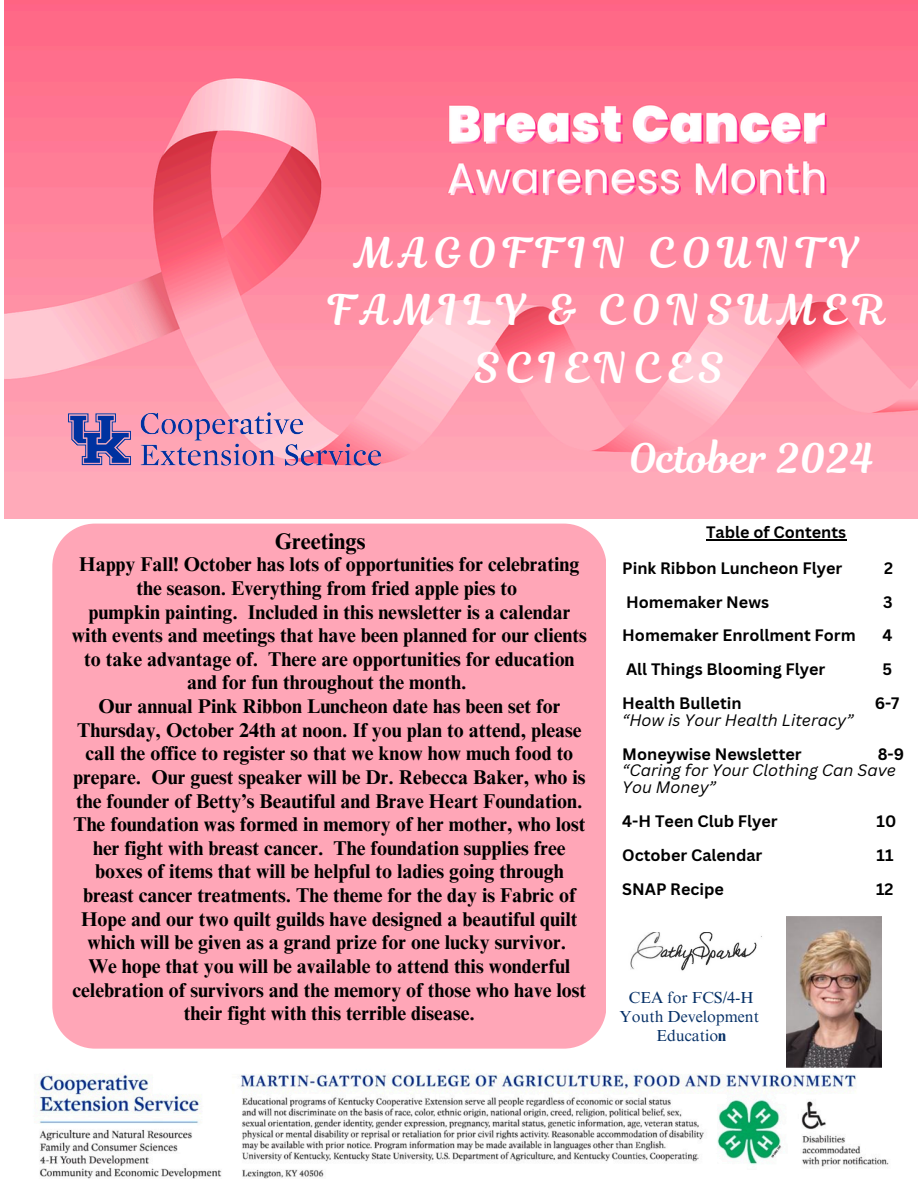
<style>
.page{position:relative;width:918px;height:1188px;background:#fff}
.page>*{position:absolute;margin:0;border:0;box-sizing:border-box;transform-origin:0 0}
.t1{font:41.7px/57.3px "Magnolia Script";letter-spacing:.16em;color:#fff;text-align:center}
.t2{font:40.5px "Magnolia Script";color:#fff}
.t3{font:700 22.65px "Times NRMT Pro";color:#000}
.t4{font:700 19.95px/23.7px "Times NRMT Pro";color:#000;text-align:center}
.t5{font:700 16.2px "Canva Sans";color:#000}
.t6{font:italic 16.2px/16.8px "Canva Sans";color:#000}
.t7{font:16.05px "Times NRMT Pro";color:#073167}
.s1{font-weight:700}
</style>
<div class="page">
<img style="left:37px;top:1074px;width:852px;height:105px">
<img style="left:786px;top:917px;width:96px;height:151px">
<img style="left:630px;top:932px;width:132px;height:39px">
<img style="left:5px;top:0;width:913px;height:519px">
<img style="left:44px;top:373px;width:360px;height:133px">
<div style="left:52px;top:524px;width:554px;height:525px;background:#ffa6b7"></div>
<hr style="left:706px;top:539px;width:140px;height:1px;background:#000">
<h4 class="t1" style="left:328px;top:224px;width:558px">MAGOFFIN COUNTY<br>FAMILY &amp; CONSUMER<br>SCIENCES</h4>
<p class="t3" style="left:275px;top:533px;width:92px">Greetings</p>
<p class="t4" style="left:72px;top:555px;width:516px">Happy Fall! October has lots of opportunities for celebrating the season. Everything from fried apple pies to<br>pumpkin painting. Included in this newsletter is a calendar with events and meetings that have been planned for our clients to take advantage of. There are opportunities for education and for fun throughout the month.<br>Our annual Pink Ribbon Luncheon date has been set for Thursday, October 24th at noon. If you plan to attend, please call the office to register so that we know how much food to prepare. Our guest speaker will be Dr. Rebecca Baker, who is the founder of Betty’s Beautiful and Brave Heart Foundation.<br>The foundation was formed in memory of her mother, who lost her fight with breast cancer. The foundation supplies free boxes of items that will be helpful to ladies going through breast cancer treatments. The theme for the day is Fabric of Hope and our two quilt guilds have designed a beautiful quilt which will be given as a grand prize for one lucky survivor.<br>We hope that you will be available to attend this wonderful celebration of survivors and the memory of those who have lost their fight with this terrible disease.</p>
<p class="t2" style="left:629px;top:430px;width:246px">October 2024</p>
<h5 class="t5" style="left:706px;top:521px;width:142px">Table of Contents</h5>
<h5 class="t5" style="left:622px;top:557px;width:222px">Pink Ribbon Luncheon Flyer</h5>
<h5 class="t5" style="left:884px;top:557px;width:10px">2</h5>
<p class="t5" style="left:626px;top:590px;width:144px">Homemaker News</p>
<p class="t5" style="left:883px;top:590px;width:11px">3</p>
<p class="t5" style="left:622px;top:624px;width:235px">Homemaker Enrollment Form</p>
<p class="t5" style="left:882px;top:624px;width:12px">4</p>
<p class="t5" style="left:626px;top:658px;width:201px">All Things Blooming Flyer</p>
<p class="t5" style="left:883px;top:658px;width:11px">5</p>
<p class="t5" style="left:622px;top:692px;width:121px">Health Bulletin</p>
<p class="t5" style="left:875px;top:692px;width:26px">6-7</p>
<p class="t6" style="left:622px;top:711px;width:233px">“How is Your Health Literacy”</p>
<h5 class="t5" style="left:622px;top:742px;width:181px">Moneywise Newsletter</h5>
<h5 class="t5" style="left:878px;top:742px;width:28px">8-9</h5>
<h5 class="t6" style="left:622px;top:762px;width:275px">“Caring for Your Clothing Can Save<br>You Money”</h5>
<p class="t5" style="left:622px;top:810px;width:157px">4-H Teen Club Flyer</p>
<p class="t5" style="left:877px;top:810px;width:21px">10</p>
<p class="t5" style="left:622px;top:843px;width:142px">October Calendar</p>
<p class="t5" style="left:877px;top:843px;width:18px">11</p>
<p class="t5" style="left:622px;top:877px;width:103px">SNAP Recipe</p>
<p class="t5" style="left:876px;top:877px;width:19px">12</p>
<h5 class="t7" style="left:629px;top:992px;width:126px">CEA for FCS/4-H</h5>
<h5 class="t7" style="left:619px;top:1011px;width:141px">Youth Development</h5>
<h5 class="t7" style="left:656px;top:1030px;width:71px">Educatio<span class="s1">n</span></h5>
</div>
